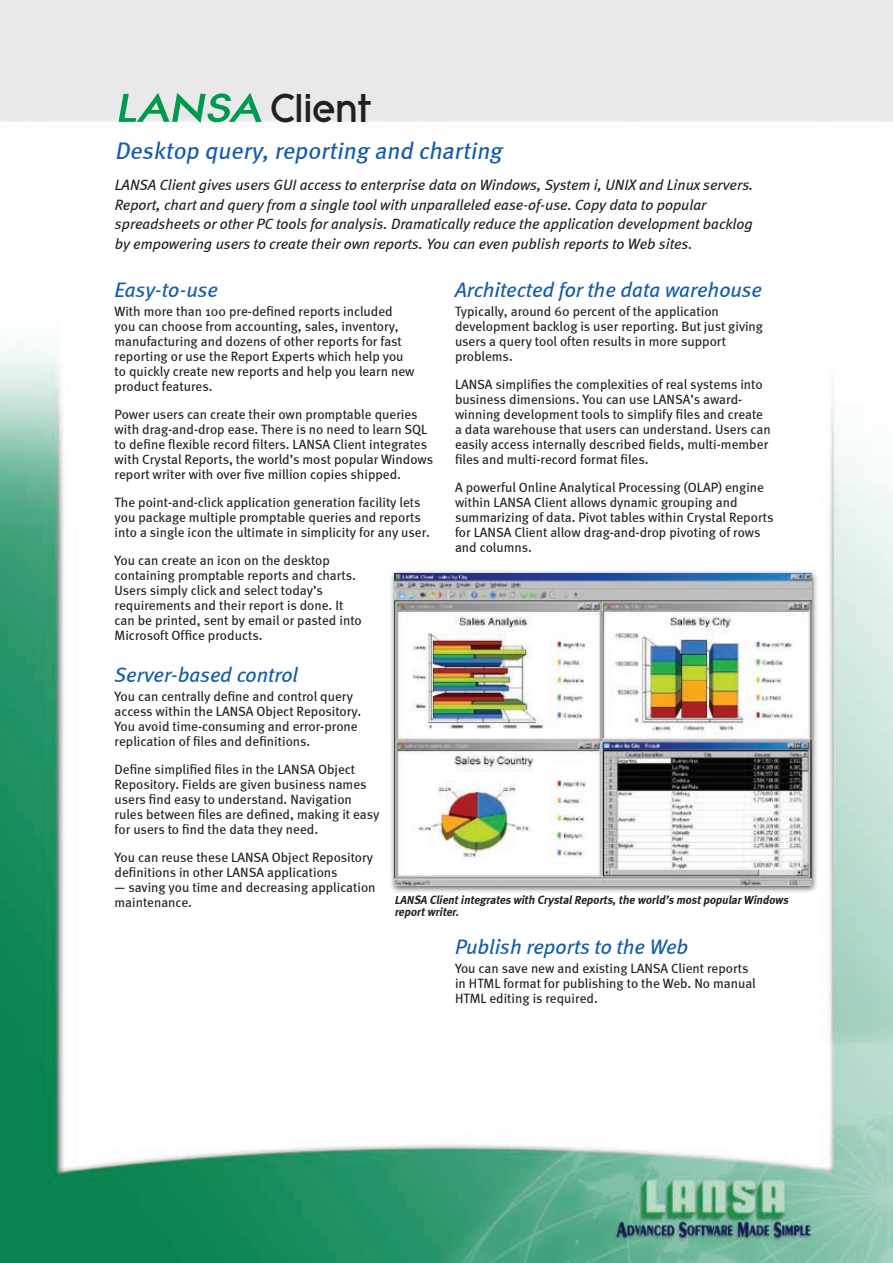
<style>
.page{position:relative;width:893px;height:1263px;background:#fff}
.page>*{position:absolute;margin:0;border:0;box-sizing:border-box;transform-origin:0 0}
.t1{font:800 42px "Litera EF";color:#231f20;scale:.96 1}
.t2{font:italic 24px "Meta";color:#135cab}
.t3{font:italic 21px "Meta Book LF";color:#135cab}
.t4{font:italic 15px/19.5px "Meta";color:#231f20}
.t5{font:13.5px/15px "Meta";color:#231f20}
.t6{font:italic 700 12px/12px "Meta";color:#231f20;scale:.96 1}
.s1{font-style:italic;color:#009a4d}
</style>
<div class="page">
<img style="left:0;top:0;width:893px;height:1263px">
<div style="left:389px;top:568px;width:429px;height:326px;background:#231f20;opacity:.75"></div>
<img style="left:394px;top:573px;width:417px;height:312px">
<h1 class="t1" style="left:115px;top:84px;width:267px"><span class="s1">LANSA</span> Client</h1>
<h2 class="t2" style="left:115px;top:137px;width:394px">Desktop query,reporting and charting</h2>
<p class="t4" style="left:115px;top:175px;width:640px">LANSA Client gives users GUI access to enterprise data on Windows, System i, UNIX and Linux servers.<br>Report, chart and query from a single tool with unparalleled ease-of-use. Copy data to popular spreadsheets or other PC tools for analysis. Dramatically reduce the application development backlog by empowering users to create their own reports. You can even publish reports to Web sites.</p>
<h3 class="t3" style="left:455px;top:278px;width:309px">Architected for the data warehouse</h3>
<p class="t5" style="left:455px;top:304px;width:310px">Typically, around 60 percent of the application development backlog is user reporting. But just giving users a query tool often results in more support problems.</p>
<p class="t5" style="left:455px;top:377px;width:317px">LANSA simplifies the complexities of real systems into business dimensions. You can use LANSA’s award&shy;winning development tools to simplify files and create a data warehouse that users can understand. Users can easily access internally described fields, multi-member files and multi-record format files.</p>
<p class="t5" style="left:455px;top:480px;width:320px">A powerful Online Analytical Processing (OLAP) engine within LANSA Client allows dynamic grouping and summarizing of data. Pivot tables within Crystal Reports for LANSA Client allow drag-and-drop pivoting of rows and columns.</p>
<h3 class="t3" style="left:115px;top:278px;width:105px">Easy-to-use</h3>
<p class="t5" style="left:115px;top:304px;width:302px">With more than 100 pre-defined reports included you can choose from accounting, sales, inventory, manufacturing and dozens of other reports for fast reporting or use the Report Experts which help you to quickly create new reports and help you learn new product features.</p>
<p class="t5" style="left:115px;top:407px;width:320px">Power users can create their own promptable queries with drag-and-drop ease. There is no need to learn SQL to define flexible record filters. LANSA Client integrates with Crystal Reports, the world’s most popular Windows report writer with over five million copies shipped.</p>
<p class="t5" style="left:115px;top:495px;width:317px">The point-and-click application generation facility lets you package multiple promptable queries and reports into a single icon the ultimate in simplicity for any user.</p>
<p class="t5" style="left:115px;top:552px;width:249px">You can create an icon on the desktop containing promptable reports and charts.<br>Users simply click and select today’s requirements and their report is done. It can be printed, sent by email or pasted into Microsoft Office products.</p>
<h3 class="t3" style="left:115px;top:662px;width:185px">Server-based control</h3>
<p class="t5" style="left:115px;top:689px;width:248px">You can centrally define and control query access within the LANSA Object Repository.<br>You avoid time-consuming and error-prone replication of files and definitions.</p>
<p class="t5" style="left:115px;top:762px;width:266px">Define simplified files in the LANSA Object Repository. Fields are given business names users find easy to understand. Navigation rules between files are defined, making it easy for users to find the data they need.</p>
<p class="t5" style="left:115px;top:849px;width:260px">You can reuse these LANSA Object Repository definitions in other LANSA applications</p>
<p class="t5" style="left:115px;top:879px;width:263px">— saving you time and decreasing application maintenance.</p>
<p class="t6" style="left:394px;top:893px;width:414px">LANSA Clientintegrates with CrystalReports,the world’s mostpopularWindows reportwriter.</p>
<h3 class="t3" style="left:455px;top:935px;width:235px">Publish reports to the Web</h3>
<p class="t5" style="left:455px;top:961px;width:302px">You can save new and existing LANSA Client reports in HTML format for publishing to the Web. No manual<br>HTML editing is required.</p>
</div>
